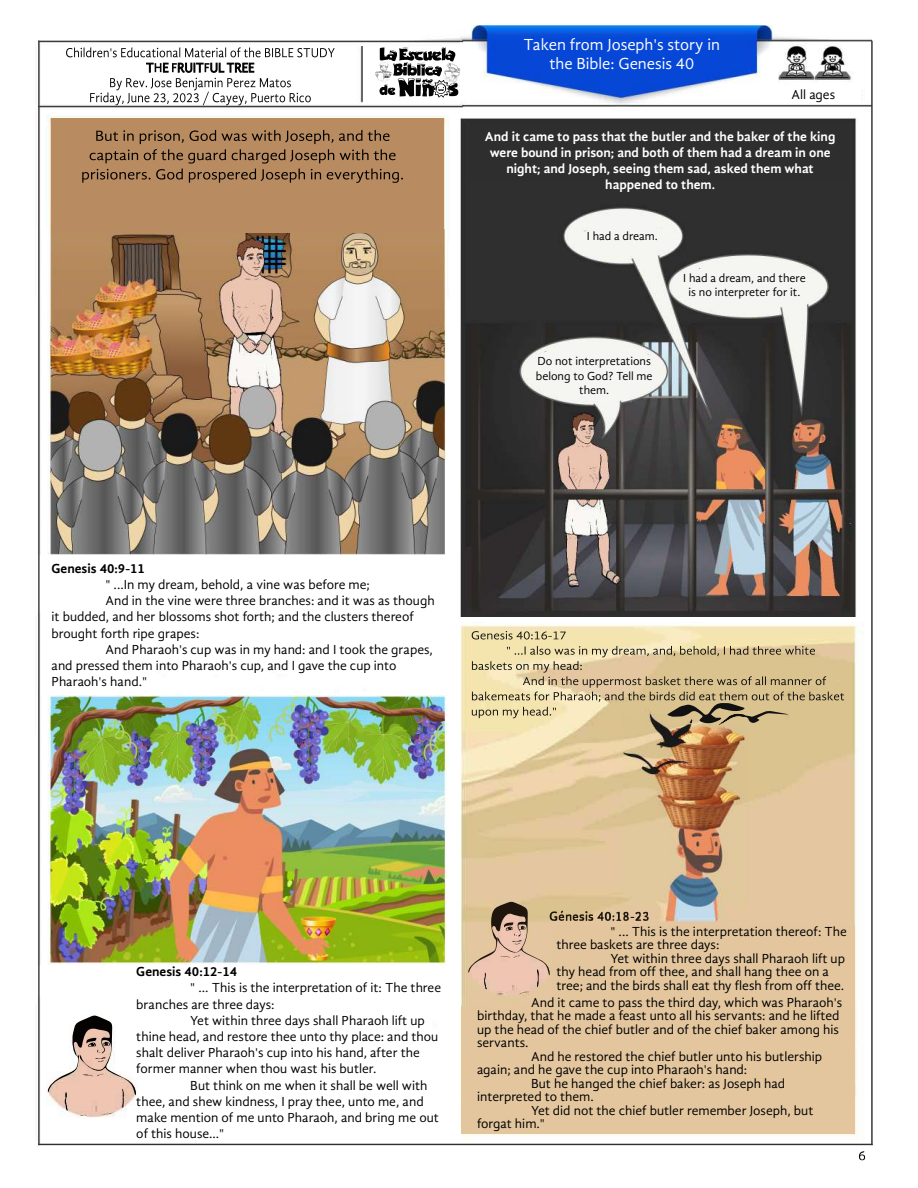
<style>
.page{position:relative;width:918px;height:1188px;background:#fff}
.page>*{position:absolute;margin:0;border:0;box-sizing:border-box;transform-origin:0 0}
.t1{font:16.5px/19.8px "Gandhi Sans";color:#fff;text-align:center}
.t2{font:13.5px "Gandhi Sans";color:#000}
.t3{font:700 13.5px/16.2px "Gandhi Sans";color:#fff;text-align:center}
.t4{font:700 13.5px "Gandhi Sans";color:#000}
.t5{font:12px/14.4px "Gandhi Sans";color:#000;text-align:center}
</style>
<div class="page">
<img style="left:38px;top:25px;width:835px;height:1136px">
<img style="left:40px;top:229px;width:406px;height:326px">
<img style="left:40px;top:696px;width:406px;height:269px">
<img style="left:461px;top:26px;width:410px;height:590px">
<img style="left:624px;top:725px;width:120px;height:176px">
<hr style="left:38px;top:41px;width:2px;height:1104px;background:#3c3c3c">
<hr style="left:361px;top:46px;width:2px;height:56px;background:#303030">
<hr style="left:871px;top:41px;width:2px;height:1104px;background:#303030">
<hr style="left:38px;top:41px;width:425px;height:1px;background:#3c3c3c">
<hr style="left:38px;top:106px;width:425px;height:1px;background:#3c3c3c">
<hr style="left:38px;top:1144px;width:835px;height:1px;background:#303030">
<svg style="left:375px;top:47px;width:85px;height:51px"></svg>
<svg style="left:48px;top:1015px;width:88px;height:101px"></svg>
<svg style="left:472px;top:631px;width:94px;height:9px"></svg>
<svg style="left:472px;top:646px;width:372px;height:79px;background:#cdba8f"></svg>
<svg style="left:468px;top:901px;width:378px;height:89px;background:#d2b798"></svg>
<svg style="left:859px;top:1151px;width:6px;height:9px"></svg>
<svg style="left:66px;top:47px;width:269px;height:10px"></svg>
<svg style="left:90px;top:63px;width:221px;height:42px"></svg>
<div style="left:51px;top:118px;width:393px;height:115px;background:#b88b60"></div>
<div style="left:577px;top:226px;width:99px;height:24px;background:#f5f6f2;border-radius:50%"></div>
<div style="left:688px;top:258px;width:120px;height:53px;background:#f5f6f2;border-radius:50%"></div>
<div style="left:528px;top:342px;width:133px;height:59px;background:#f5f6f2;border-radius:50%"></div>
<div style="left:526px;top:38px;width:190px;height:33px;background:#0647d7"></div>
<div style="left:761px;top:86px;width:100px;height:16px;background:#fff"></div>
<div style="left:468px;top:124px;width:380px;height:58px;background:#2e2e2e"></div>
<svg style="left:82px;top:130px;width:321px;height:53px"></svg>
<div style="left:461px;top:1007px;width:393px;height:127px;background:#e3c69e"></div>
<div style="left:552px;top:926px;width:302px;height:80px;background:#e3c69e"></div>
<p class="t1" style="left:523px;top:34px;width:198px">Taken from Joseph's story in the Bible: Genesis 40</p>
<p class="t2" style="left:792px;top:86px;width:45px">All ages</p>
<p class="t3" style="left:485px;top:128px;width:352px">And it came to pass that the butler and the baker of the king were bound in prison; and both of them had a dream in one night; and Joseph, seeing them sad, asked them what happened to them.</p>
<p class="t5" style="left:587px;top:229px;width:72px">I had a dream.</p>
<p class="t5" style="left:683px;top:270px;width:124px">I had a dream, and there is no interpreter for it.</p>
<p class="t5" style="left:536px;top:354px;width:118px">Do not interpretations belong to God? Tell me them.</p>
<p class="t4" style="left:52px;top:560px;width:95px">Genesis 40:9-11</p>
<p class="t2" style="left:106px;top:577px;width:266px">" ...In my dream, behold, a vine was before me;</p>
<p class="t2" style="left:106px;top:593px;width:331px">And in the vine were three branches: and it was as though</p>
<p class="t2" style="left:52px;top:609px;width:364px">it budded, and her blossoms shot forth; and the clusters thereof</p>
<p class="t2" style="left:52px;top:625px;width:149px">brought forth ripe grapes:</p>
<p class="t2" style="left:106px;top:642px;width:329px">And Pharaoh's cup was in my hand: and I took the grapes,</p>
<p class="t2" style="left:52px;top:658px;width:347px">and pressed them into Pharaoh's cup, and I gave the cup into</p>
<p class="t2" style="left:52px;top:674px;width:97px">Pharaoh's hand."</p>
<p class="t4" style="left:136px;top:964px;width:102px">Genesis 40:12-14</p>
<p class="t2" style="left:190px;top:980px;width:252px">" ... This is the interpretation of it: The three</p>
<p class="t2" style="left:136px;top:996px;width:140px">branches are three days:</p>
<p class="t2" style="left:190px;top:1012px;width:236px">Yet within three days shall Pharaoh lift up</p>
<p class="t2" style="left:136px;top:1029px;width:304px">thine head, and restore thee unto thy place: and thou</p>
<p class="t2" style="left:136px;top:1045px;width:285px">shalt deliver Pharaoh's cup into his hand, after the</p>
<p class="t2" style="left:136px;top:1061px;width:242px">former manner when thou wast his butler.</p>
<p class="t2" style="left:190px;top:1077px;width:239px">But think on me when it shall be well with</p>
<p class="t2" style="left:136px;top:1093px;width:289px">thee, and shew kindness, I pray thee, unto me, and</p>
<p class="t2" style="left:136px;top:1110px;width:304px">make mention of me unto Pharaoh, and bring me out</p>
<p class="t2" style="left:136px;top:1126px;width:90px">of this house..."</p>
<p class="t2" style="left:611px;top:923px;width:238px">" ... This is the interpretation thereof: The</p>
<p class="t2" style="left:557px;top:937px;width:164px">three baskets are three days:</p>
<p class="t2" style="left:611px;top:950px;width:236px">Yet within three days shall Pharaoh lift up</p>
<p class="t2" style="left:557px;top:964px;width:274px">thy head from off thee, and shall hang thee on a</p>
<p class="t2" style="left:557px;top:977px;width:289px">tree; and the birds shall eat thy flesh from off thee.</p>
<p class="t2" style="left:531px;top:994px;width:313px">And it came to pass the third day, which was Pharaoh's</p>
<p class="t2" style="left:477px;top:1008px;width:364px">birthday, that he made a feast unto all his servants: and he lifted</p>
<p class="t2" style="left:477px;top:1021px;width:363px">up the head of the chief butler and of the chief baker among his</p>
<p class="t2" style="left:477px;top:1035px;width:53px">servants.</p>
<p class="t2" style="left:531px;top:1048px;width:293px">And he restored the chief butler unto his butlership</p>
<p class="t2" style="left:477px;top:1062px;width:272px">again; and he gave the cup into Pharaoh's hand:</p>
<p class="t2" style="left:531px;top:1075px;width:256px">But he hanged the chief baker: as Joseph had</p>
<p class="t2" style="left:477px;top:1089px;width:118px">interpreted to them.</p>
<p class="t2" style="left:531px;top:1102px;width:284px">Yet did not the chief butler remember Joseph, but</p>
<p class="t2" style="left:477px;top:1116px;width:69px">forgat him."</p>
</div>
